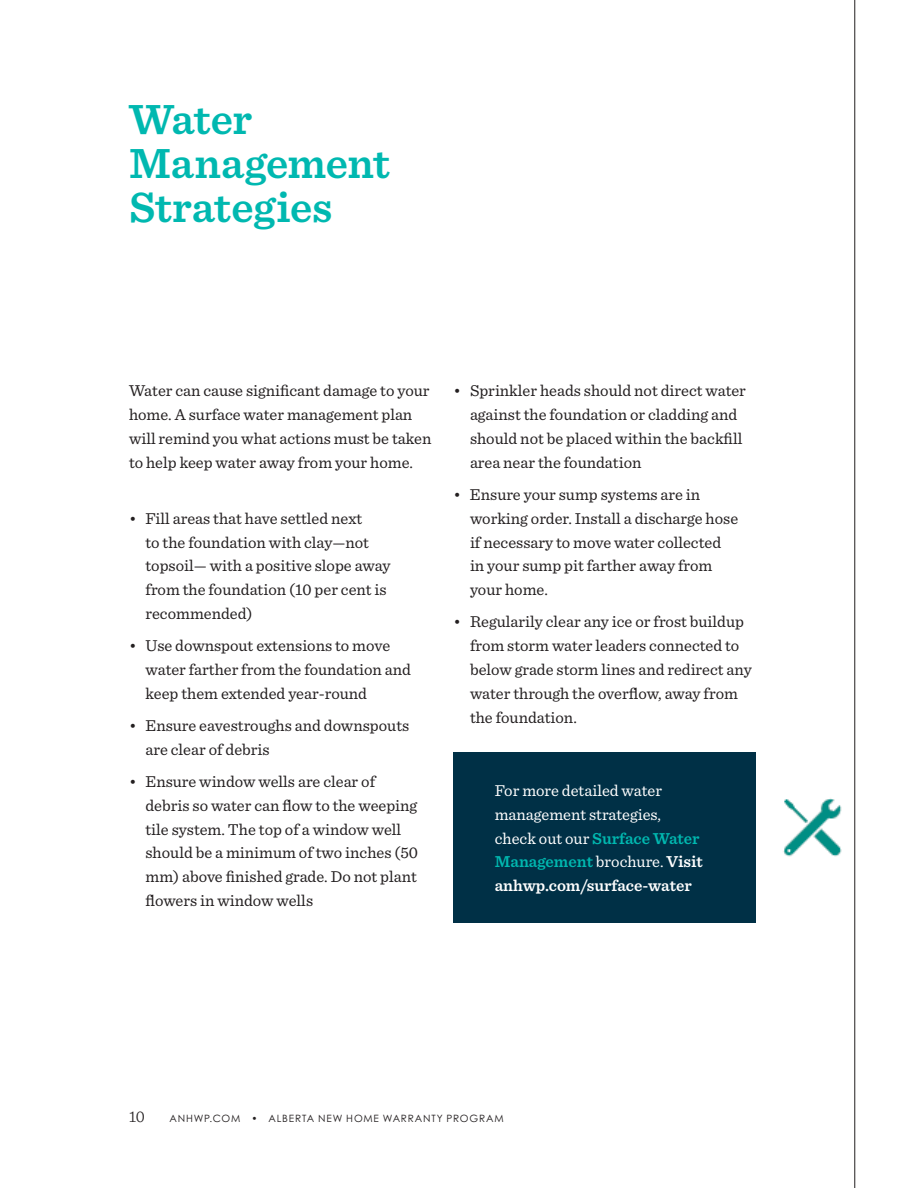
<style>
.page{position:relative;width:918px;height:1188px;background:#fff}
.page>*{position:absolute;margin:0;border:0;box-sizing:border-box;transform-origin:0 0}
.t1{font:600 43.95px/44px "Sentinel";letter-spacing:-.005em;color:#00b8b0}
.t2{font:16.5px/23.9px "Sentinel";color:#231f20}
.t3{font:16.5px/23.9px "Sentinel";color:#fff}
.t4{font:300 16.5px "Sentinel";color:#231f20}
.t5{font:10.05px "Century Gothic Pro";letter-spacing:.08em;color:#231f20}
.s1{font-weight:600;color:#00b8b0}
.s2{font-weight:600}
</style>
<div class="page">
<div style="left:454px;top:752px;width:302px;height:170px;background:#003046"></div>
<img style="left:783px;top:798px;width:59px;height:59px">
<hr style="left:855px;top:0;width:1px;height:1188px;background:#231f20">
<h1 class="t1" style="left:129px;top:100px;width:263px">Water<br>Management<br>Strategies</h1>
<p class="t2" style="left:129px;top:379px;width:304px">Water can cause significant damage to your home. A surface water management plan will remind you what actions must be taken to help keep water away from your home.</p>
<p class="t2" style="left:146px;top:507px;width:247px;text-indent:-16px">• Fill areas that have settled next<br>to the foundation with clay—not topsoil— with a positive slope away from the foundation (10 per cent is recommended)</p>
<p class="t2" style="left:146px;top:634px;width:267px;text-indent:-16px">• Use downspout extensions to move water farther from the foundation and keep them extended year-round</p>
<p class="t2" style="left:146px;top:714px;width:265px;text-indent:-16px">• Ensure eavestroughs and downspouts are clear of debris</p>
<p class="t2" style="left:146px;top:770px;width:274px;text-indent:-16px">• Ensure window wells are clear of debris so water can flow to the weeping tile system. The top of a window well should be a minimum of two inches (50 mm) above finished grade. Do not plant flowers in window wells</p>
<p class="t2" style="left:470px;top:380px;width:277px;text-indent:-16px">• Sprinkler heads should not direct water against the foundation or cladding and should not be placed within the backfill area near the foundation</p>
<p class="t2" style="left:470px;top:483px;width:270px;text-indent:-16px">• Ensure your sump systems are in working order. Install a discharge hose if necessary to move water collected in your sump pit farther away from your home.</p>
<p class="t2" style="left:470px;top:611px;width:283px;text-indent:-16px">• Regularily clear any ice or frost buildup from storm water leaders connected to below grade storm lines and redirect any water through the overflow, away from the foundation.</p>
<p class="t3" style="left:495px;top:779px;width:210px">For more detailed water management strategies, check out our <span class="s1">Surface Water<br>Management</span> brochure. <span class="s2">Visit anhwp.com/surface-water</span></p>
<p class="t4" style="left:129px;top:1109px;width:18px">10</p>
<p class="t5" style="left:169px;top:1113px;width:336px">ANHWP.COM • ALBERTA NEW HOME WARRANTY PROGRAM</p>
</div>
